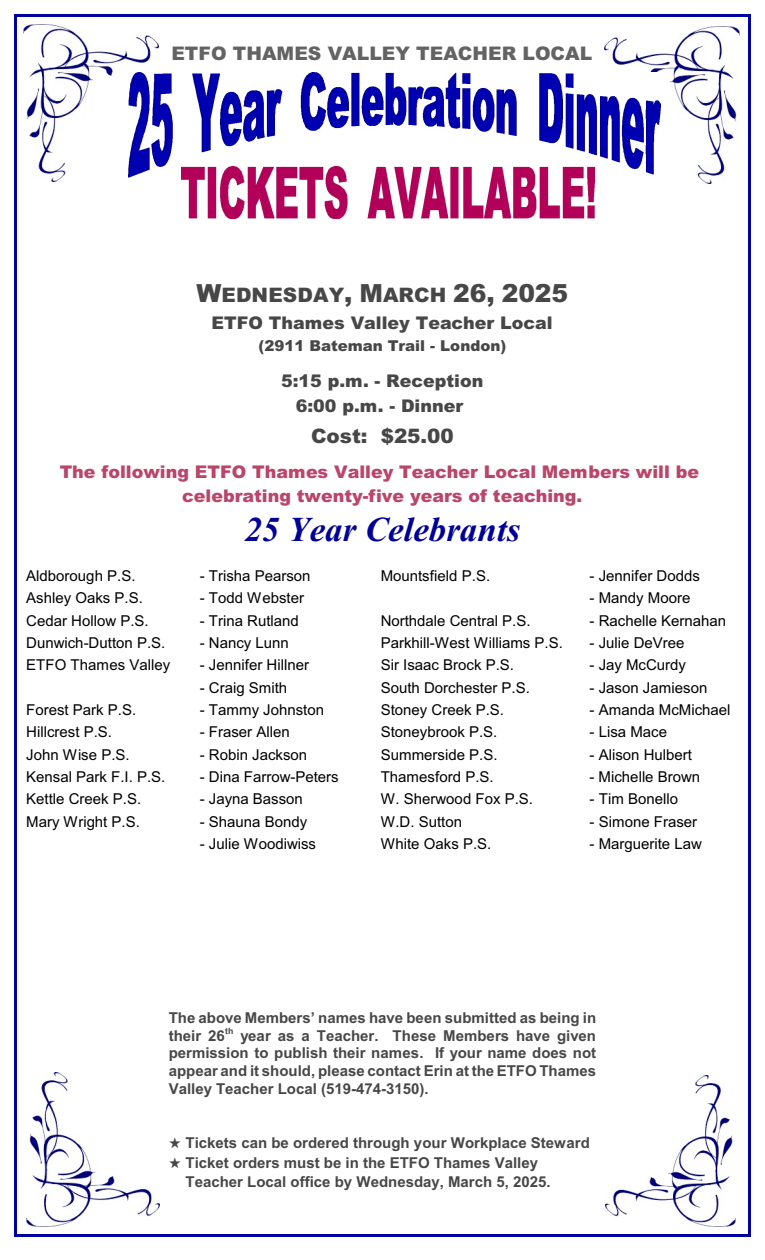
<style>
.page{position:relative;width:765px;height:1260px;background:#fff}
.page>*{position:absolute;margin:0;border:0;box-sizing:border-box;transform-origin:0 0}
.t1{font:italic 700 35px "Times New Roman";color:#009}
.t2{font:900 20px "Arial";letter-spacing:.005em;color:#474747}
.t3{font:900 18.75px "Arial";color:#636363}
.t4{font:900 17.5px/24.8px "Arial";color:#ba4569;text-align:center}
.t5{font:900 17.5px/24.8px "Arial";color:#474747;text-align:center}
.t6{font:15px "Arial";color:#000}
.t7{font:700 15px/17.8px "Arial";color:#474747;text-align:justify}
.t8{font:900 15px "Arial";color:#474747}
.s1{font-size:25px}
</style>
<div class="page">
<hr style="left:14px;top:14px;width:3px;height:1223px;background:#0000a3">
<hr style="left:748px;top:14px;width:2px;height:1223px;background:#0000a3">
<hr style="left:14px;top:14px;width:736px;height:3px;background:#0000a3">
<hr style="left:14px;top:1235px;width:736px;height:2px;background:#0000a3">
<img style="left:23px;top:24px;width:135px;height:158px">
<img style="left:605px;top:26px;width:135px;height:158px">
<img style="left:129px;top:72px;width:532px;height:107px">
<img style="left:181px;top:167px;width:413px;height:52px">
<img style="left:605px;top:1075px;width:130px;height:151px">
<img style="left:27px;top:1073px;width:132px;height:153px">
<p class="t3" style="left:171px;top:47px;width:422px">ETFO THAMES VALLEY TEACHER LOCAL</p>
<h2 class="t2" style="left:196px;top:287px;width:373px"><span class="s1">W</span>EDNESDAY<span class="s1">, M</span>ARCH <span class="s1">26, 2025</span></h2>
<p class="t5" style="left:212px;top:312px;width:343px">ETFO Thames Valley Teacher Local</p>
<p class="t8" style="left:259px;top:340px;width:249px">(2911 Bateman Trail - London)</p>
<p class="t5" style="left:281px;top:370px;width:204px">5:15 p.m. - Reception<br>6:00 p.m. - Dinner</p>
<h2 class="t2" style="left:311px;top:429px;width:144px">Cost: $25.00</h2>
<p class="t4" style="left:60px;top:461px;width:641px">The following ETFO Thames Valley Teacher Local Members will be celebrating twenty-five years of teaching.</p>
<h1 class="t1" style="left:244px;top:517px;width:278px">25 Year Celebrants</h1>
<p class="t6" style="left:26px;top:570px;width:111px">Aldborough P.S.</p>
<p class="t6" style="left:200px;top:570px;width:112px">- Trisha Pearson</p>
<p class="t6" style="left:26px;top:592px;width:118px">Ashley Oaks P.S.</p>
<p class="t6" style="left:200px;top:592px;width:106px">- Todd Webster</p>
<p class="t6" style="left:26px;top:615px;width:124px">Cedar Hollow P.S.</p>
<p class="t6" style="left:200px;top:615px;width:101px">- Trina Rutland</p>
<p class="t6" style="left:26px;top:637px;width:141px">Dunwich-Dutton P.S.</p>
<p class="t6" style="left:200px;top:637px;width:90px">- Nancy Lunn</p>
<p class="t6" style="left:26px;top:659px;width:145px">ETFO Thames Valley</p>
<p class="t6" style="left:200px;top:659px;width:111px">- Jennifer Hillner</p>
<p class="t6" style="left:200px;top:682px;width:89px">- Craig Smith</p>
<p class="t6" style="left:26px;top:704px;width:112px">Forest Park P.S.</p>
<p class="t6" style="left:200px;top:704px;width:126px">- Tammy Johnston</p>
<p class="t6" style="left:26px;top:726px;width:87px">Hillcrest P.S.</p>
<p class="t6" style="left:200px;top:726px;width:91px">- Fraser Allen</p>
<p class="t6" style="left:26px;top:749px;width:105px">John Wise P.S.</p>
<p class="t6" style="left:200px;top:749px;width:109px">- Robin Jackson</p>
<p class="t6" style="left:26px;top:771px;width:141px">Kensal Park F.I. P.S.</p>
<p class="t6" style="left:200px;top:771px;width:140px">- Dina Farrow-Peters</p>
<p class="t6" style="left:26px;top:794px;width:117px">Kettle Creek P.S.</p>
<p class="t6" style="left:200px;top:794px;width:105px">- Jayna Basson</p>
<p class="t6" style="left:26px;top:816px;width:115px">Mary Wright P.S.</p>
<p class="t6" style="left:200px;top:816px;width:109px">- Shauna Bondy</p>
<p class="t6" style="left:200px;top:838px;width:118px">- Julie Woodiwiss</p>
<p class="t6" style="left:381px;top:570px;width:111px">Mountsfield P.S.</p>
<p class="t6" style="left:590px;top:570px;width:112px">- Jennifer Dodds</p>
<p class="t6" style="left:590px;top:592px;width:102px">- Mandy Moore</p>
<p class="t6" style="left:381px;top:615px;width:151px">Northdale Central P.S.</p>
<p class="t6" style="left:590px;top:615px;width:138px">- Rachelle Kernahan</p>
<p class="t6" style="left:381px;top:637px;width:184px">Parkhill-West Williams P.S.</p>
<p class="t6" style="left:590px;top:637px;width:97px">- Julie DeVree</p>
<p class="t6" style="left:381px;top:659px;width:135px">Sir Isaac Brock P.S.</p>
<p class="t6" style="left:590px;top:659px;width:98px">- Jay McCurdy</p>
<p class="t6" style="left:381px;top:682px;width:151px">South Dorchester P.S.</p>
<p class="t6" style="left:590px;top:682px;width:119px">- Jason Jamieson</p>
<p class="t6" style="left:381px;top:704px;width:125px">Stoney Creek P.S.</p>
<p class="t6" style="left:590px;top:704px;width:143px">- Amanda McMichael</p>
<p class="t6" style="left:381px;top:726px;width:118px">Stoneybrook P.S.</p>
<p class="t6" style="left:590px;top:726px;width:79px">- Lisa Mace</p>
<p class="t6" style="left:381px;top:749px;width:118px">Summerside P.S.</p>
<p class="t6" style="left:590px;top:749px;width:104px">- Alison Hulbert</p>
<p class="t6" style="left:381px;top:771px;width:115px">Thamesford P.S.</p>
<p class="t6" style="left:590px;top:771px;width:112px">- Michelle Brown</p>
<p class="t6" style="left:381px;top:794px;width:154px">W. Sherwood Fox P.S.</p>
<p class="t6" style="left:590px;top:794px;width:90px">- Tim Bonello</p>
<p class="t6" style="left:381px;top:816px;width:83px">W.D. Sutton</p>
<p class="t6" style="left:590px;top:816px;width:109px">- Simone Fraser</p>
<p class="t6" style="left:381px;top:838px;width:112px">White Oaks P.S.</p>
<p class="t6" style="left:590px;top:838px;width:114px">- Marguerite Law</p>
<p class="t7" style="left:169px;top:1010px;width:429px">The above Members’ names have been submitted as being in their 26<sup>th</sup> year as a Teacher. These Members have given permission to publish their names. If your name does not appear and it should, please contact Erin at the ETFO Thames Valley Teacher Local (519-474-3150).</p>
<p class="t7" style="left:186px;top:1135px;width:406px;line-height:19.4px;text-align:left">Tickets can be ordered through your Workplace Steward<br>Ticket orders must be in the ETFO Thames Valley<br>Teacher Local office by Wednesday, March 5, 2025.</p>
</div>
